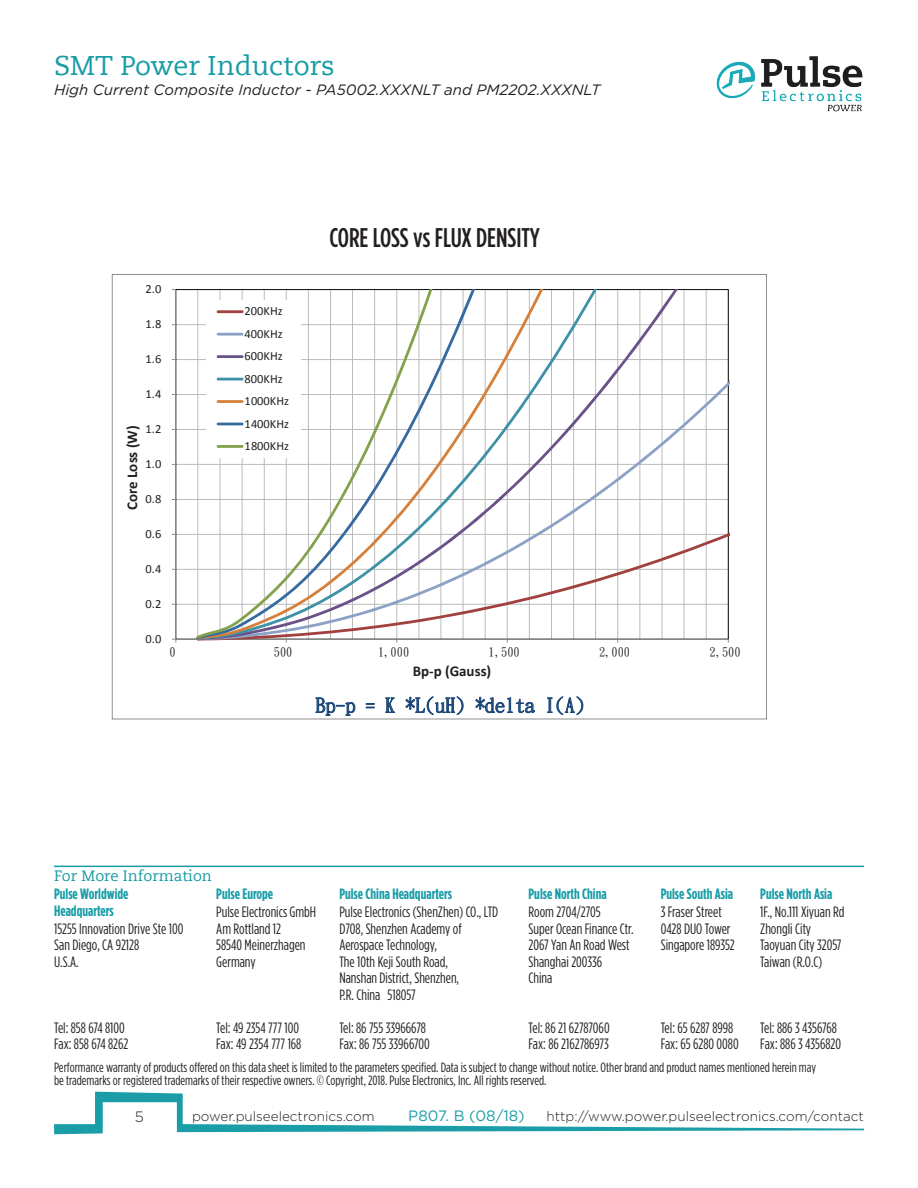
<style>
.page{position:relative;width:918px;height:1188px;background:#fff}
.page>*{position:absolute;margin:0;border:0;box-sizing:border-box;transform-origin:0 0}
.t1{font:500 27px "Gotham Condensed";color:#231f20}
.t2{font:27px "Caecilia LT Std";color:#189ca6}
.t3{font:19.95px "DF Kai Shu SB Estd BF";color:#1a4777}
.t4{font:15px/16.5px "Gotham Condensed";color:#231f20}
.t5{font:700 15px/16.5px "Gotham Condensed";color:#189ca6}
.t6{font:italic 15px "Gotham";color:#231f20}
.t7{font:700 15px "Calibri";color:#231f20}
.t8{font:15px "Caecilia LT Std";color:#189ca6}
.t9{font:15px "Gotham";color:#189ca6}
.t10{font:300 15px "Gotham";color:#231f20}
.t11{font:13.5px/13.5px "Gotham Condensed";color:#231f20}
.t12{font:300 13.5px "Gotham";color:#231f20}
.t13{font:12.45px/22.5px "Calibri";letter-spacing:.005em;color:#231f20}
.t14{font:12.45px "DF Kai Shu SB Estd BF";color:#231f20}
</style>
<div class="page">
<svg style="left:54px;top:1092px;width:810px;height:42px"></svg>
<img style="left:716px;top:56px;width:147px;height:56px">
<hr style="left:54px;top:866px;width:810px;height:1px;background:#189ca6">
<svg style="left:112px;top:274px;width:655px;height:445px"></svg>
<h1 class="t2" style="left:54px;top:50px;width:282px">SMT Power Inductors</h1>
<p class="t6" style="left:54px;top:80px;width:548px">High Current Composite Inductor - PA5002.XXXNLT and PM2202.XXXNLT</p>
<h1 class="t1" style="left:329px;top:222px;width:212px">CORE LOSS vs FLUX DENSITY</h1>
<p class="t13" style="left:146px;top:278px;width:17px">2.0</p>
<p class="t13" style="left:146px;top:313px;width:17px">1.8</p>
<p class="t13" style="left:146px;top:348px;width:17px">1.6</p>
<p class="t13" style="left:146px;top:383px;width:17px">1.4</p>
<p class="t13" style="left:146px;top:418px;width:17px">1.2</p>
<p class="t7" style="left:122px;top:510px;width:86px;rotate:-90deg">Core Loss (W)</p>
<p class="t13" style="left:146px;top:453px;width:17px">1.0</p>
<p class="t13" style="left:146px;top:488px;width:17px">0.8</p>
<p class="t13" style="left:146px;top:523px;width:17px">0.6</p>
<p class="t13" style="left:146px;top:558px;width:17px">0.4</p>
<p class="t13" style="left:146px;top:592px;width:17px">0.2</p>
<p class="t13" style="left:245px;top:300px;width:46px">200KHz<br>400KHz<br>600KHz<br>800KHz<br>1000KHz<br>1400KHz<br>1800KHz</p>
<p class="t13" style="left:146px;top:628px;width:17px">0.0</p>
<p class="t14" style="left:170px;top:646px;width:8px">0</p>
<p class="t14" style="left:274px;top:646px;width:20px">500</p>
<p class="t14" style="left:378px;top:646px;width:33px">1,000</p>
<p class="t14" style="left:489px;top:646px;width:33px">1,500</p>
<p class="t14" style="left:599px;top:646px;width:33px">2,000</p>
<p class="t14" style="left:710px;top:646px;width:33px">2,500</p>
<p class="t7" style="left:413px;top:662px;width:80px">Bp-p (Gauss)</p>
<h2 class="t3" style="left:315px;top:696px;width:271px">Bp-p = K *L(uH) *delta I(A)</h2>
<p class="t8" style="left:54px;top:867px;width:159px">For More Information</p>
<p class="t5" style="left:54px;top:886px;width:76px">Pulse Worldwide<br>Headquarters</p>
<p class="t4" style="left:54px;top:920px;width:131px">15255 Innovation Drive Ste 100<br>San Diego, CA 92128<br>U.S.A.</p>
<p class="t4" style="left:54px;top:1019px;width:76px">Tel: 858 674 8100<br>Fax: 858 674 8262</p>
<p class="t5" style="left:216px;top:886px;width:58px">Pulse Europe</p>
<p class="t4" style="left:216px;top:904px;width:101px">Pulse Electronics GmbH<br>Am Rottland 12<br>58540 Meinerzhagen<br>Germany</p>
<p class="t4" style="left:216px;top:1019px;width:87px">Tel: 49 2354 777 100<br>Fax: 49 2354 777 168</p>
<p class="t5" style="left:339px;top:886px;width:114px">Pulse China Headquarters</p>
<p class="t4" style="left:339px;top:904px;width:160px">Pulse Electronics (ShenZhen) CO., LTD<br>D708, Shenzhen Academy of<br>Aerospace Technology,<br>The 10th Keji South Road,<br>Nanshan District, Shenzhen,<br>P.R. China 518057</p>
<p class="t4" style="left:339px;top:1019px;width:92px">Tel: 86 755 33966678<br>Fax: 86 755 33966700</p>
<p class="t5" style="left:529px;top:886px;width:80px">Pulse North China</p>
<p class="t4" style="left:529px;top:904px;width:107px">Room 2704/2705<br>Super Ocean Finance Ctr.<br>2067 Yan An Road West<br>Shanghai 200336<br>China</p>
<p class="t4" style="left:529px;top:1019px;width:83px">Tel: 86 21 62787060<br>Fax: 86 2162786973</p>
<p class="t5" style="left:661px;top:886px;width:74px">Pulse South Asia</p>
<p class="t4" style="left:661px;top:904px;width:76px">3 Fraser Street<br>0428 DUO Tower<br>Singapore 189352</p>
<p class="t4" style="left:661px;top:1019px;width:80px">Tel: 65 6287 8998<br>Fax: 65 6280 0080</p>
<p class="t5" style="left:760px;top:886px;width:73px">Pulse North Asia</p>
<p class="t4" style="left:760px;top:904px;width:86px">1F., No.111 Xiyuan Rd<br>Zhongli City<br>Taoyuan City 32057<br>Taiwan (R.O.C)</p>
<p class="t4" style="left:760px;top:1019px;width:82px">Tel: 886 3 4356768<br>Fax: 886 3 4356820</p>
<p class="t11" style="left:54px;top:1060px;width:764px">Performance warranty of products offered on this data sheet is limited to the parameters specified. Data is subject to change without notice. Other brand and product names mentioned herein may be trademarks or registered trademarks of their respective owners. © Copyright, 2018. Pulse Electronics, Inc. All rights reserved.</p>
<p class="t10" style="left:135px;top:1107px;width:11px">5</p>
<p class="t12" style="left:192px;top:1107px;width:184px">power.pulseelectronics.com</p>
<p class="t9" style="left:408px;top:1106px;width:118px">P807. B (08/18)</p>
<p class="t12" style="left:546px;top:1107px;width:319px">http://www.power.pulseelectronics.com/contact</p>
</div>
